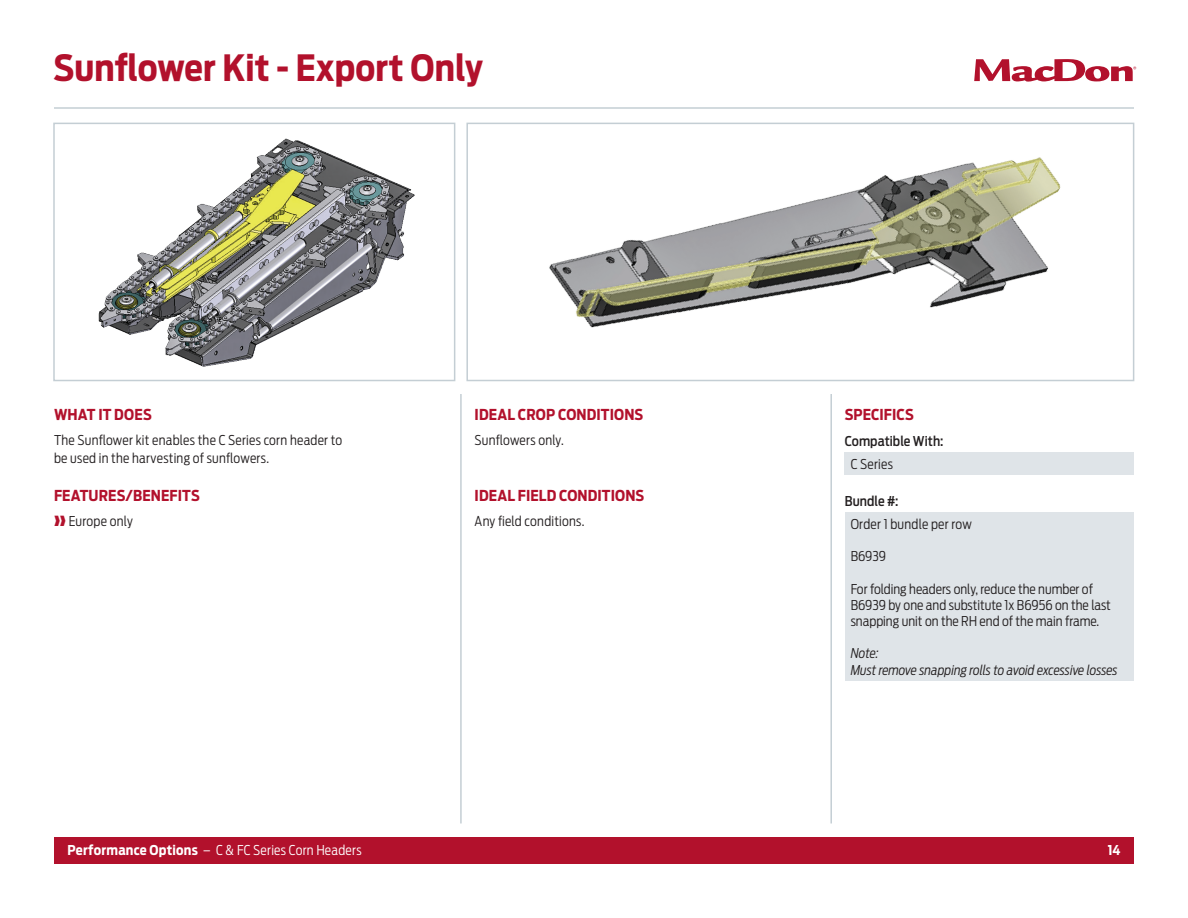
<style>
.page{position:relative;width:1188px;height:918px;background:#fff}
.page>*{position:absolute;margin:0;border:0;box-sizing:border-box;transform-origin:0 0}
.t1{font:700 36px "Antenna Cond";letter-spacing:.005em;color:#b2112c}
.t2{font:700 15px "Antenna Cond";letter-spacing:.005em;color:#b2112c}
.t3{font:300 13.5px/16.2px "Antenna Cond";letter-spacing:.005em;color:#231f20}
.t4{font:italic 300 13.5px/16.2px "Antenna Cond";color:#231f20}
.t5{font:300 13.5px "Antenna Cond";letter-spacing:.02em;color:#fff}
.t6{font:500 13.5px "Antenna Cond";letter-spacing:.005em;color:#231f20}
.t7{font:700 13.5px "Antenna Cond";color:#fff}
.s1{color:#b2112c}
.s2{font-weight:700}
</style>
<div class="page">
<div style="left:54px;top:837px;width:1080px;height:27px;background:#b2112c"></div>
<svg style="left:974px;top:59px;width:162px;height:23px"></svg>
<hr style="left:54px;top:107px;width:1080px;height:2px;background:#c4ced4">
<hr style="left:830px;top:394px;width:2px;height:429px;background:#c4ced4">
<hr style="left:460px;top:394px;width:2px;height:429px;background:#c4ced4">
<div style="left:845px;top:512px;width:289px;height:169px;background:#dfe4e8"></div>
<img style="left:549px;top:157px;width:512px;height:171px">
<div style="left:466px;top:123px;width:668px;height:258px;border:2px solid #c4ced4"></div>
<img style="left:98px;top:138px;width:317px;height:229px">
<div style="left:53px;top:123px;width:402px;height:258px;border:2px solid #c4ced4"></div>
<div style="left:845px;top:452px;width:289px;height:23px;background:#dfe4e8"></div>
<h1 class="t1" style="left:54px;top:47px;width:431px">Sunflower Kit - Export Only</h1>
<p class="t2" style="left:54px;top:405px;width:99px">WHAT IT DOES</p>
<p class="t3" style="left:54px;top:431px;width:290px;line-height:18px">The Sunflower kit enables the C Series corn header to be used in the harvesting of sunflowers.</p>
<p class="t2" style="left:54px;top:487px;width:147px">FEATURES/BENEFITS</p>
<p class="t3" style="left:54px;top:513px;width:80px"><span class="s1">❱❱</span> Europe only</p>
<p class="t2" style="left:475px;top:405px;width:170px">IDEAL CROP CONDITIONS</p>
<p class="t2" style="left:845px;top:405px;width:71px">SPECIFICS</p>
<p class="t3" style="left:475px;top:432px;width:91px">Sunflowers only.</p>
<p class="t6" style="left:845px;top:433px;width:100px">Compatible With:</p>
<p class="t3" style="left:851px;top:456px;width:44px">C Series</p>
<p class="t2" style="left:475px;top:487px;width:171px">IDEAL FIELD CONDITIONS</p>
<p class="t3" style="left:475px;top:513px;width:111px">Any field conditions.</p>
<p class="t6" style="left:845px;top:493px;width:55px">Bundle #:</p>
<p class="t3" style="left:851px;top:516px;width:123px">Order 1 bundle per row</p>
<p class="t3" style="left:851px;top:548px;width:37px">B6939</p>
<p class="t3" style="left:851px;top:581px;width:262px">For folding headers only, reduce the number of<br>B6939 by one and substitute 1x B6956 on the last snapping unit on the RH end of the main frame.</p>
<p class="t4" style="left:851px;top:645px;width:268px">Note:<br>Must remove snapping rolls to avoid excessive losses</p>
<p class="t5" style="left:68px;top:842px;width:296px"><span class="s2">Performance Options</span> – C &amp; FC Series Corn Headers</p>
<p class="t7" style="left:1108px;top:842px;width:14px">14</p>
</div>
